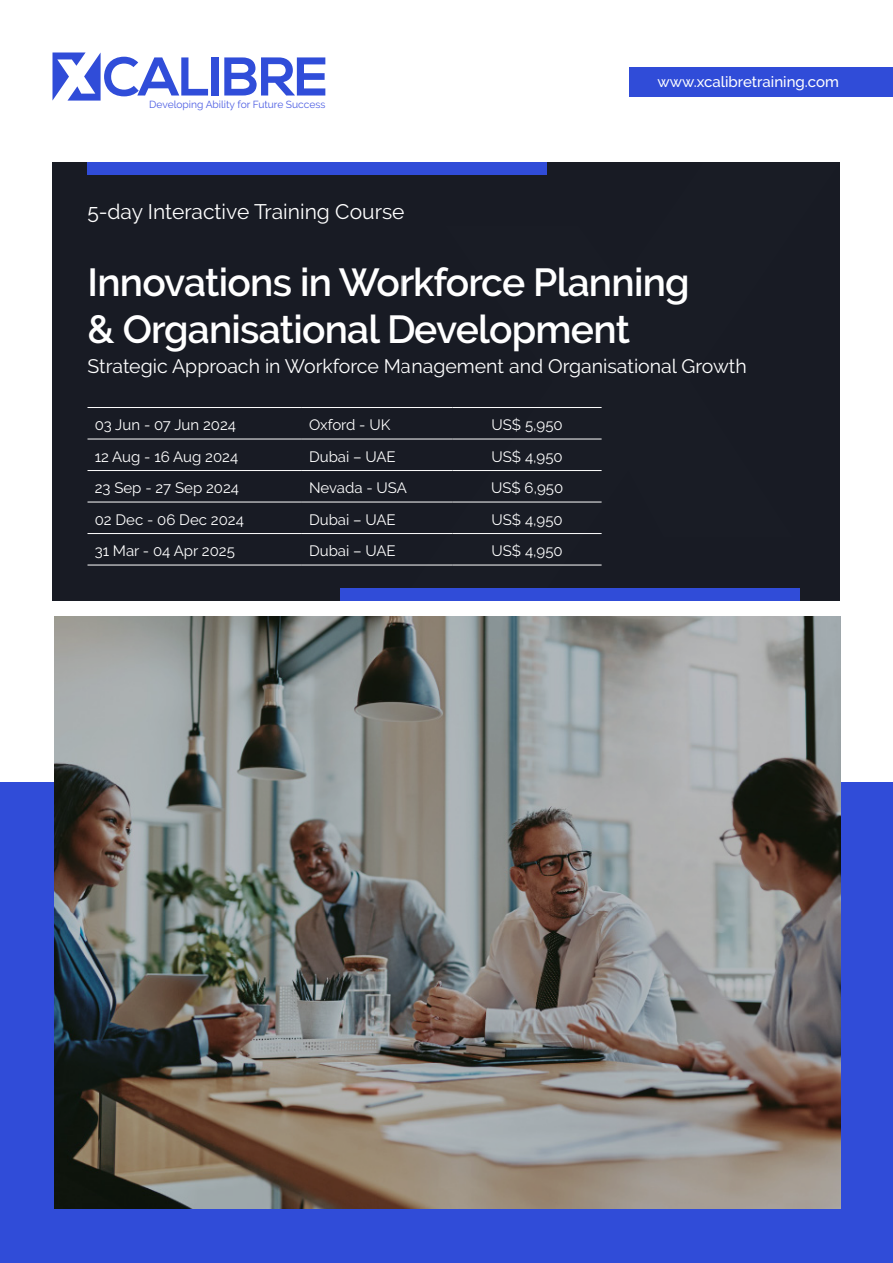
<style>
.page{position:relative;width:893px;height:1263px;background:#fff}
.page>*{position:absolute;margin:0;border:0;box-sizing:border-box;transform-origin:0 0}
.t1{font:600 39px/46.8px "Raleway";letter-spacing:-.02em;color:#fff}
.t2{font:21px "Raleway";color:#fff}
.t3{font:19.5px "Raleway";color:#fff}
.t4{font:15px "Raleway";color:#fff}
.t5{font:500 15px "Raleway";color:#fff}
.t6{font:10.2px "Raleway";color:#4d5ee3}
</style>
<div class="page">
<div style="left:0;top:783px;width:893px;height:480px;background:#304cd8"></div>
<img style="left:54px;top:617px;width:786px;height:592px">
<div style="left:53px;top:162px;width:787px;height:438px;background:#181b24"></div>
<div style="left:629px;top:68px;width:264px;height:29px;background:#304cd8"></div>
<svg style="left:52px;top:52px;width:156px;height:49px"></svg>
<div style="left:211px;top:57px;width:7px;height:39px;background:#304dd9"></div>
<svg style="left:224px;top:57px;width:101px;height:39px"></svg>
<div style="left:88px;top:162px;width:459px;height:12px;background:#304cd8"></div>
<div style="left:340px;top:588px;width:459px;height:12px;background:#304cd8"></div>
<hr style="left:88px;top:407px;width:214px;height:1px;background:#fff">
<hr style="left:88px;top:439px;width:214px;height:1px;background:#fff">
<hr style="left:88px;top:470px;width:214px;height:1px;background:#fff">
<hr style="left:88px;top:502px;width:214px;height:1px;background:#fff">
<hr style="left:88px;top:533px;width:214px;height:1px;background:#fff">
<hr style="left:88px;top:565px;width:214px;height:1px;background:#fff">
<hr style="left:302px;top:407px;width:151px;height:1px;background:#fff">
<hr style="left:302px;top:439px;width:151px;height:1px;background:#fff">
<hr style="left:302px;top:470px;width:151px;height:1px;background:#fff">
<hr style="left:302px;top:502px;width:151px;height:1px;background:#fff">
<hr style="left:302px;top:533px;width:151px;height:1px;background:#fff">
<hr style="left:302px;top:565px;width:151px;height:1px;background:#fff">
<hr style="left:453px;top:407px;width:149px;height:1px;background:#fff">
<hr style="left:453px;top:439px;width:149px;height:1px;background:#fff">
<hr style="left:453px;top:470px;width:149px;height:1px;background:#fff">
<hr style="left:453px;top:502px;width:149px;height:1px;background:#fff">
<hr style="left:453px;top:533px;width:149px;height:1px;background:#fff">
<hr style="left:453px;top:565px;width:149px;height:1px;background:#fff">
<p class="t6" style="left:149px;top:99px;width:178px">Developing Ability for Future Success</p>
<p class="t2" style="left:88px;top:199px;width:319px">5-day Interactive Training Course</p>
<p class="t5" style="left:657px;top:73px;width:183px">www.xcalibretraining.com</p>
<p class="t1" style="left:88px;top:259px;width:604px">Innovations in Workforce Planning &amp; Organisational Development</p>
<p class="t3" style="left:88px;top:355px;width:661px">Strategic Approach in Workforce Management and Organisational Growth</p>
<p class="t4" style="left:95px;top:416px;width:143px">03 Jun - 07 Jun 2024</p>
<p class="t4" style="left:309px;top:416px;width:83px">Oxford - UK</p>
<p class="t4" style="left:491px;top:416px;width:73px">US$ 5,950</p>
<p class="t4" style="left:95px;top:448px;width:145px">12 Aug - 16 Aug 2024</p>
<p class="t4" style="left:309px;top:448px;width:88px">Dubai – UAE</p>
<p class="t4" style="left:491px;top:448px;width:73px">US$ 4,950</p>
<p class="t4" style="left:95px;top:479px;width:146px">23 Sep - 27 Sep 2024</p>
<p class="t4" style="left:309px;top:479px;width:99px">Nevada - USA</p>
<p class="t4" style="left:491px;top:479px;width:74px">US$ 6,950</p>
<p class="t4" style="left:95px;top:511px;width:151px">02 Dec - 06 Dec 2024</p>
<p class="t4" style="left:309px;top:511px;width:88px">Dubai – UAE</p>
<p class="t4" style="left:491px;top:511px;width:73px">US$ 4,950</p>
<p class="t4" style="left:95px;top:542px;width:142px">31 Mar - 04 Apr 2025</p>
<p class="t4" style="left:309px;top:542px;width:88px">Dubai – UAE</p>
<p class="t4" style="left:491px;top:542px;width:73px">US$ 4,950</p>
</div>
